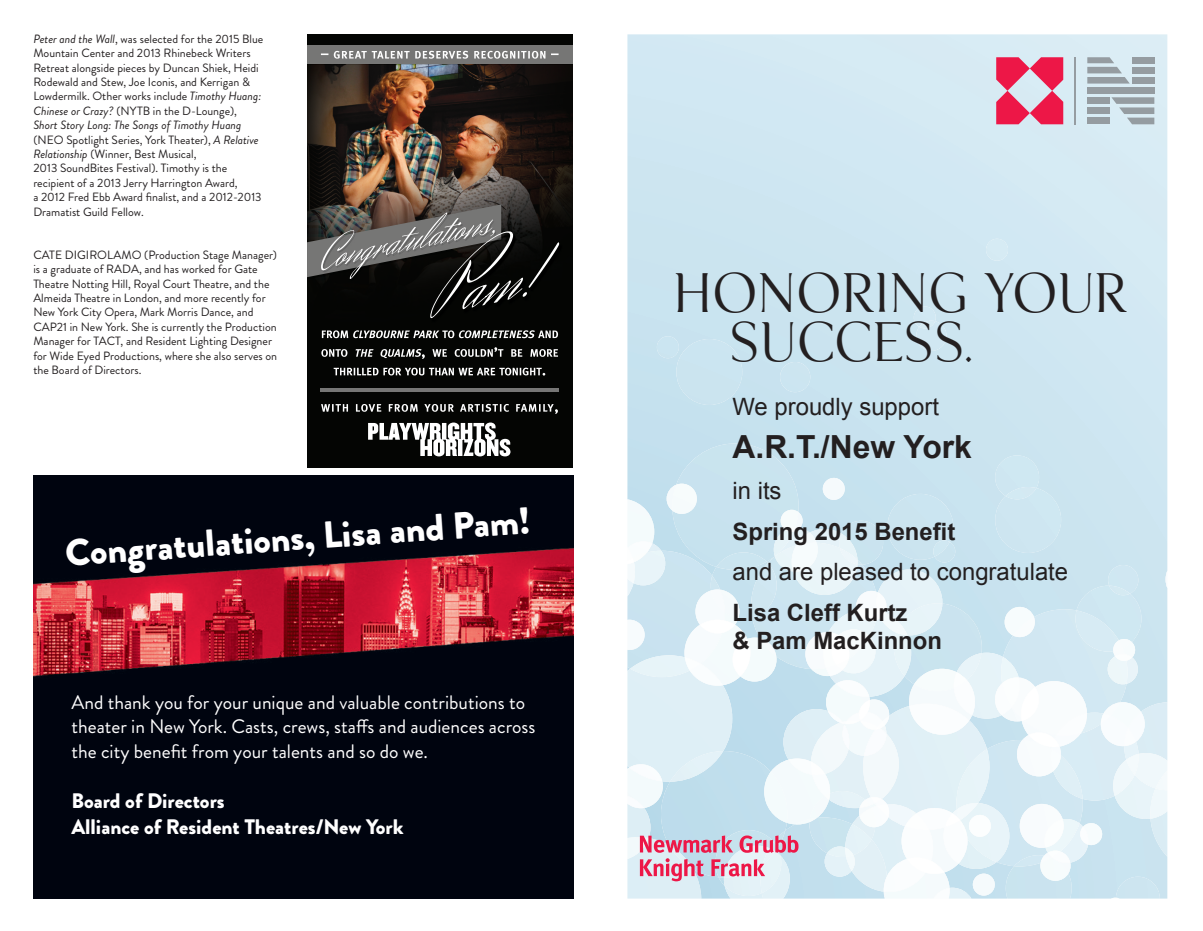
<style>
.page{position:relative;width:1203px;height:931px;background:#fff}
.page>*{position:absolute;margin:0;border:0;box-sizing:border-box;transform-origin:0 0}
.t1{font:49.05px/49.1px "KF Display";color:#231f20}
.t2{font:900 37.5px "Brandon Grotesque";color:#fff}
.t3{font:700 31.8px "Arial";color:#231f20}
.t4{font:23.85px "Arial";color:#231f20}
.t5{font:700 23.85px/28.7px "Arial";color:#231f20}
.t6{font:900 21px/25.2px "Brandon Grotesque";color:#fff}
.t7{font:19.5px/23.4px "Brandon Grotesque";color:#fff}
.t8{font:12px/14.4px "Brandon Grotesque";color:#231f20}
.s1{font-style:italic}
</style>
<div class="page">
<img style="left:33px;top:475px;width:540px;height:423px">
<svg style="left:627px;top:34px;width:540px;height:409px;background:#cfe6f1"></svg>
<div style="left:986px;top:239px;width:22px;height:22px;background:#d6ebf4;border-radius:11px"></div>
<div style="left:657px;top:336px;width:22px;height:22px;background:#cbe5f1;border-radius:11px"></div>
<div style="left:780px;top:362px;width:30px;height:30px;background:#cce5f0;border-radius:15px"></div>
<svg style="left:914px;top:306px;width:32px;height:45px"></svg>
<div style="left:676px;top:339px;width:66px;height:66px;background:#cbe4ef;border-radius:33px"></div>
<svg style="left:996px;top:57px;width:67px;height:67px;background:#e55e81"></svg>
<hr style="left:1075px;top:57px;width:1px;height:67px;background:#959ca1">
<div style="left:1132px;top:57px;width:22px;height:6px;background:#959ca1"></div>
<div style="left:1132px;top:77px;width:22px;height:7px;background:#959ca1"></div>
<div style="left:1132px;top:67px;width:22px;height:6px;background:#959ca1"></div>
<svg style="left:1087px;top:57px;width:43px;height:27px"></svg>
<div style="left:1087px;top:97px;width:23px;height:7px;background:#959ca1"></div>
<div style="left:1087px;top:107px;width:23px;height:7px;background:#959ca1"></div>
<div style="left:1087px;top:118px;width:23px;height:6px;background:#959ca1"></div>
<svg style="left:1111px;top:97px;width:43px;height:27px"></svg>
<div style="left:1087px;top:87px;width:67px;height:7px;background:#959ca1"></div>
<svg style="left:627px;top:443px;width:540px;height:455px"></svg>
<img style="left:307px;top:34px;width:266px;height:434px">
<img style="left:307px;top:204px;width:194px;height:73px">
<img style="left:321px;top:230px;width:42px;height:40px">
<img style="left:430px;top:231px;width:93px;height:87px">
<img style="left:307px;top:45px;width:266px;height:18px">
<img style="left:368px;top:422px;width:142px;height:34px">
<img style="left:321px;top:404px;width:133px;height:8px">
<img style="left:322px;top:330px;width:98px;height:8px">
<img style="left:321px;top:51px;width:147px;height:8px">
<img style="left:320px;top:389px;width:238px;height:2px">
<p class="t8" style="left:33px;top:32px;width:231px"><span class="s1">Peter and the Wall</span>, was selected for the 2015 Blue Mountain Center and 2013 Rhinebeck Writers Retreat alongside pieces by Duncan Shiek, Heidi Rodewald and Stew, Joe Iconis, and Kerrigan &amp; Lowdermilk. Other works include <span class="s1">Timothy Huang:<br>Chinese or Crazy?</span> (NYTB in the D-Lounge), <span class="s1">Short Story Long: The Songs of Timothy Huang </span>(NEO Spotlight Series, York Theater), <span class="s1">A Relative Relationship</span> (Winner, Best Musical,<br>2013 SoundBites Festival). Timothy is the recipient of a 2013 Jerry Harrington Award,<br>a 2012 Fred Ebb Award finalist, and a 2012-2013<br>Dramatist Guild Fellow.</p>
<p class="t8" style="left:33px;top:248px;width:245px">CATE DIGIROLAMO (Production Stage Manager) is a graduate of RADA, and has worked for Gate Theatre Notting Hill, Royal Court Theatre, and the Almeida Theatre in London, and more recently for New York City Opera, Mark Morris Dance, and CAP21 in New York. She is currently the Production Manager for TACT, and Resident Lighting Designer for Wide Eyed Productions, where she also serves on the Board of Directors.</p>
<h2 class="t2" style="left:64px;top:526px;width:468px;rotate:-4deg">Congratulations, Lisa and Pam!</h2>
<h3 class="t7" style="left:71px;top:691px;width:466px">And thank you for your unique and valuable contributions to theater in New York. Casts, crews, staffs and audiences across</h3>
<h3 class="t7" style="left:71px;top:740px;width:358px">the city benefit from your talents and so do we.</h3>
<h3 class="t6" style="left:71px;top:789px;width:334px">Board of Directors<br>Alliance of Resident Theatres/New York</h3>
<h1 class="t1" style="left:729px;top:270px;width:399px;text-indent:-56px">HONORING YOUR<br>SUCCESS.</h1>
<h3 class="t4" style="left:733px;top:393px;width:208px">We proudly support</h3>
<h3 class="t3" style="left:733px;top:430px;width:241px">A.R.T./New York</h3>
<h3 class="t4" style="left:733px;top:477px;width:51px">in its</h3>
<h3 class="t5" style="left:733px;top:517px;width:224px">Spring 2015 Benefit</h3>
<h3 class="t4" style="left:733px;top:558px;width:337px">and are pleased to congratulate</h3>
<h3 class="t5" style="left:733px;top:598px;width:211px">Lisa Cleff Kurtz<br>&amp; Pam MacKinnon</h3>
</div>
